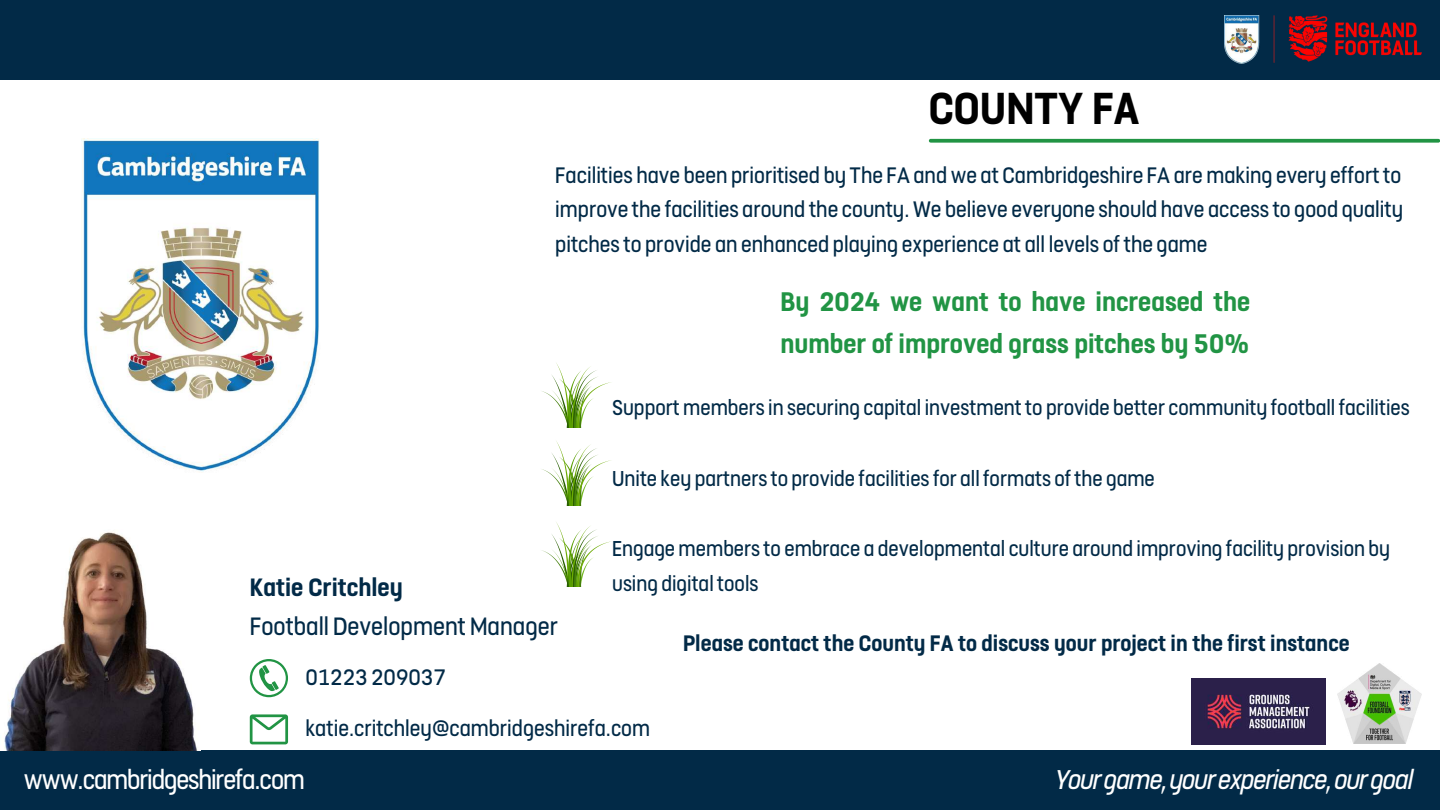
<style>
.page{position:relative;width:1440px;height:810px;background:#fff}
.page>*{position:absolute;margin:0;border:0;box-sizing:border-box;transform-origin:0 0}
.t1{font:700 50px "FS Dillon";color:#000}
.t2{font:italic 30.2px "FS Dillon";letter-spacing:-.035em;color:#fff}
.t3{font:30.2px "FS Dillon";letter-spacing:-.035em;color:#fff}
.t4{font:700 30px/41.2px "FS Dillon";color:#219444}
.t5{font:28px "FS Dillon";color:#022a47}
.t6{font:700 28px "FS Dillon";color:#022a47}
.t7{font:25px/34.5px "FS Dillon";color:#022a47;text-align:justify}
.t8{font:700 25px "FS Dillon";color:#022a47}
.t9{font:24px "FS Dillon";color:#022a47}
</style>
<div class="page">
<div style="left:0;top:750px;width:1440px;height:60px;background:#022a47"></div>
<div style="left:0;top:0;width:1440px;height:80px;background:#022a47"></div>
<svg style="left:542px;top:363px;width:69px;height:65px"></svg>
<svg style="left:542px;top:441px;width:69px;height:65px"></svg>
<svg style="left:541px;top:522px;width:70px;height:65px"></svg>
<svg style="left:931px;top:139px;width:507px;height:4px;background:#359d55"></svg>
<img style="left:4px;top:532px;width:193px;height:218px">
<img style="left:81px;top:139px;width:239px;height:334px">
<svg style="left:250px;top:659px;width:38px;height:38px"></svg>
<svg style="left:250px;top:714px;width:38px;height:30px"></svg>
<img style="left:1225px;top:15px;width:197px;height:49px">
<img style="left:1191px;top:678px;width:134px;height:67px">
<img style="left:1337px;top:663px;width:85px;height:81px">
<h1 class="t1" style="left:929px;top:84px;width:212px">COUNTY FA</h1>
<p class="t7" style="left:555px;top:158px;width:849px">Facilities have been prioritised by The FA andwe at Cambridgeshire FA aremaking every effortto improve the facilities around the county.We believe everyone should have accessto good quality pitchesto provide an enhanced playing experience at all levels ofthe game</p>
<p class="t4" style="left:781px;top:282px;width:471px">By 2024 we want to have increased the number of improved grass pitches by 50%</p>
<p class="t9" style="left:612px;top:396px;width:799px">Supportmembersin securing capital investmentto provide better community football facilities</p>
<p class="t9" style="left:612px;top:467px;width:544px">Unite key partnersto provide facilitiesfor all formats ofthe game</p>
<p class="t9" style="left:612px;top:537px;width:779px">Engagemembersto embrace a developmental culture around improving facility provision by</p>
<p class="t6" style="left:250px;top:574px;width:155px">Katie Critchley</p>
<p class="t9" style="left:612px;top:573px;width:148px">using digitaltools</p>
<p class="t5" style="left:250px;top:613px;width:310px">Football DevelopmentManager</p>
<p class="t7" style="left:305px;top:652px;width:346px;line-height:50.9px">01223 209037 katie.critchley@cambridgeshirefa.com</p>
<p class="t3" style="left:24px;top:765px;width:282px">www.cambridgeshirefa.com</p>
<p class="t2" style="left:1056px;top:765px;width:359px">Yourgame,yourexperience,ourgoal</p>
<p class="t8" style="left:683px;top:631px;width:668px">Please contact the County FA to discuss your project in the first instance</p>
</div>
